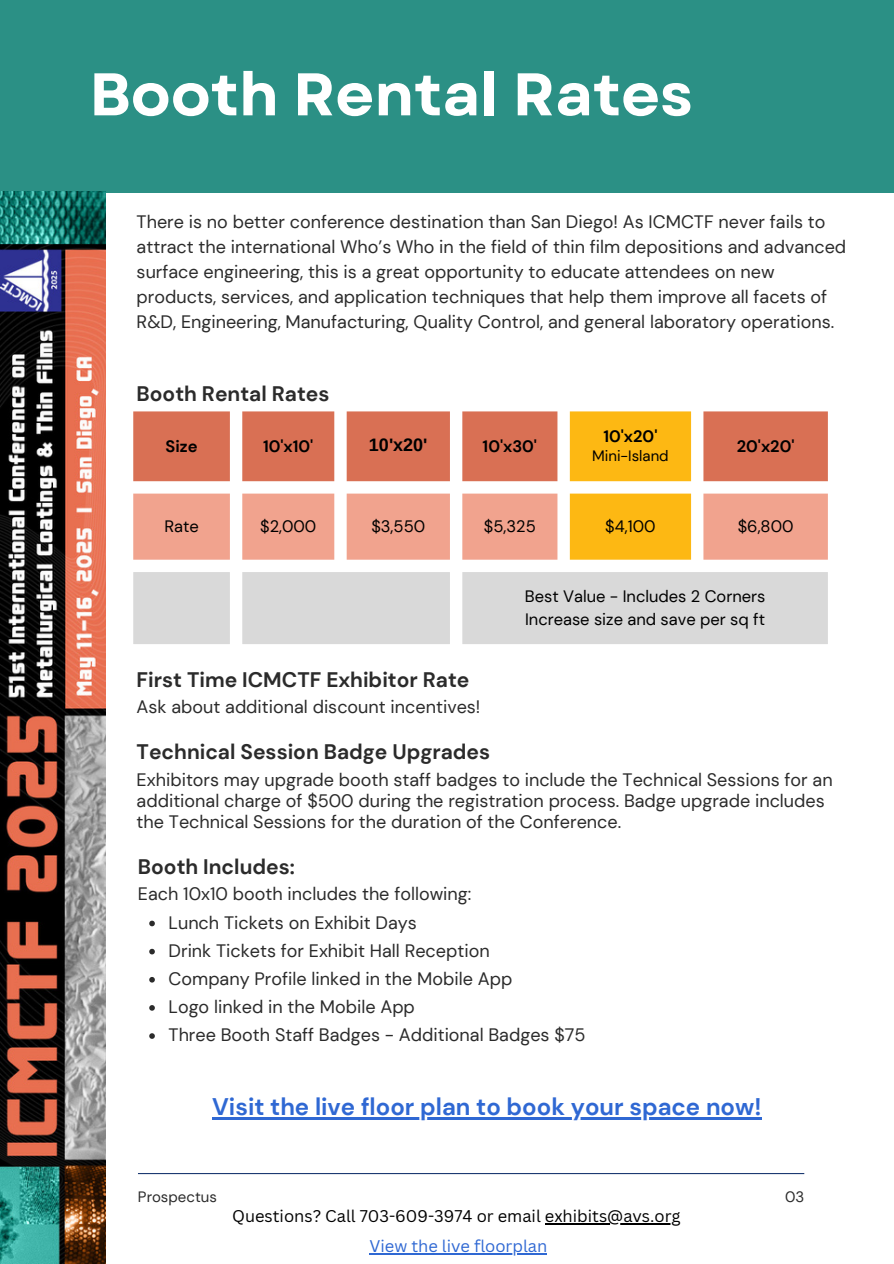
<style>
.page{position:relative;width:894px;height:1264px;background:#fff}
.page>*{position:absolute;margin:0;border:0;box-sizing:border-box;transform-origin:0 0}
.t1{font:700 60px "Garet";color:#fff}
.t2{font:700 24px "DM Sans";color:#2f68d3}
.t3{font:700 21px "DM Sans";color:#2b2b2b}
.t4{font:18px/24.8px "DM Sans";color:#2b2b2b}
.t5{font:700 18px "Arimo";color:#000}
.t6{font:16.5px "DM Sans";color:#000}
.t7{font:16.5px "Canva Sans";color:#000}
.t8{font:700 16.5px "DM Sans";color:#000}
.t9{font:16.5px "Canva Sans";color:#2f68d3}
.t10{font:15px "DM Sans";color:#2b2b2b}
.t11{font:15px "DM Sans";color:#000}
</style>
<div class="page">
<svg style="left:133px;top:411px;width:694px;height:70px;background:#dd8067"></svg>
<div style="left:569px;top:411px;width:121px;height:71px;background:#fdb813"></div>
<svg style="left:133px;top:493px;width:694px;height:66px;background:#f4af83"></svg>
<div style="left:133px;top:572px;width:694px;height:72px;background:#d9d9d9"></div>
<div style="left:0;top:0;width:893px;height:192px;background:#2b9085"></div>
<hr style="left:212px;top:1116px;width:549px;height:3px;background:#2f68d3">
<img style="left:0;top:192px;width:106px;height:1071px">
<svg style="left:149px;top:920px;width:6px;height:6px"></svg>
<svg style="left:149px;top:948px;width:6px;height:6px"></svg>
<svg style="left:149px;top:977px;width:6px;height:5px"></svg>
<svg style="left:149px;top:1005px;width:6px;height:5px"></svg>
<svg style="left:149px;top:1033px;width:6px;height:5px"></svg>
<hr style="left:138px;top:1172px;width:666px;height:2px;background:#1d3a72">
<hr style="left:544px;top:1223px;width:136px;height:1px;background:#000">
<hr style="left:369px;top:1253px;width:178px;height:1px;background:#2f68d3">
<p class="t1" style="left:89px;top:51px;width:605px">Booth Rental Rates</p>
<p class="t4" style="left:137px;top:210px;width:711px">There is no better conference destination than San Diego! As ICMCTF never fails to attract the international Who’s Who in the field of thin film depositions and advanced surface engineering, this is a great opportunity to educate attendees on new products, services, and application techniques that help them improve all facets of R&amp;D, Engineering, Manufacturing, Quality Control, and general laboratory operations.</p>
<p class="t3" style="left:137px;top:380px;width:194px">Booth Rental Rates</p>
<h1 class="t8" style="left:165px;top:435px;width:34px">Size</h1>
<p class="t8" style="left:263px;top:435px;width:52px">10'x10'</p>
<h4 class="t5" style="left:369px;top:434px;width:60px">10'x20'</h4>
<h3 class="t8" style="left:482px;top:435px;width:56px">10'x30'</h3>
<p class="t8" style="left:603px;top:425px;width:56px">10'x20'</p>
<p class="t11" style="left:592px;top:446px;width:78px">Mini-Island</p>
<p class="t8" style="left:736px;top:435px;width:59px">20'x20'</p>
<p class="t6" style="left:164px;top:515px;width:36px">Rate</p>
<p class="t6" style="left:260px;top:515px;width:58px">$2,000</p>
<p class="t6" style="left:371px;top:515px;width:55px">$3,550</p>
<p class="t6" style="left:484px;top:515px;width:53px">$5,325</p>
<p class="t6" style="left:605px;top:515px;width:52px">$4,100</p>
<p class="t6" style="left:737px;top:515px;width:57px">$6,800</p>
<h3 class="t3" style="left:137px;top:665px;width:334px">First Time ICMCTF Exhibitor Rate</h3>
<h4 class="t4" style="left:137px;top:695px;width:345px">Ask about additional discount incentives!</h4>
<p class="t6" style="left:524px;top:586px;width:242px">Best Value - Includes 2 Corners</p>
<p class="t6" style="left:525px;top:608px;width:241px">Increase size and save per sq ft</p>
<p class="t3" style="left:137px;top:737px;width:355px">Technical Session Badge Upgrades</p>
<p class="t4" style="left:137px;top:768px;width:697px;line-height:21.3px">Exhibitors may upgrade booth staff badges to include the Technical Sessions for an additional charge of $500 during the registration process. Badge upgrade includes the Technical Sessions for the duration of the Conference.</p>
<h4 class="t3" style="left:138px;top:852px;width:158px">Booth Includes:</h4>
<h3 class="t4" style="left:138px;top:881px;width:335px">Each 10x10 booth includes the following:</h3>
<h4 class="t4" style="left:168px;top:910px;width:250px">Lunch Tickets on Exhibit Days</h4>
<p class="t4" style="left:168px;top:938px;width:322px">Drink Tickets for Exhibit Hall Reception</p>
<p class="t4" style="left:168px;top:966px;width:345px">Company Profile linked in the Mobile App</p>
<p class="t4" style="left:168px;top:994px;width:248px">Logo linked in the Mobile App</p>
<p class="t4" style="left:168px;top:1022px;width:418px">Three Booth Staff Badges - Additional Badges $75</p>
<h3 class="t2" style="left:212px;top:1090px;width:550px">Visit the live floor plan to book your space now!</h3>
<p class="t10" style="left:138px;top:1186px;width:80px">Prospectus</p>
<h2 class="t7" style="left:232px;top:1204px;width:450px">Questions? Call 703-609-3974 or email exhibits@avs.org</h2>
<h4 class="t9" style="left:369px;top:1234px;width:179px">View the live floorplan</h4>
<p class="t10" style="left:784px;top:1186px;width:21px">03</p>
</div>
